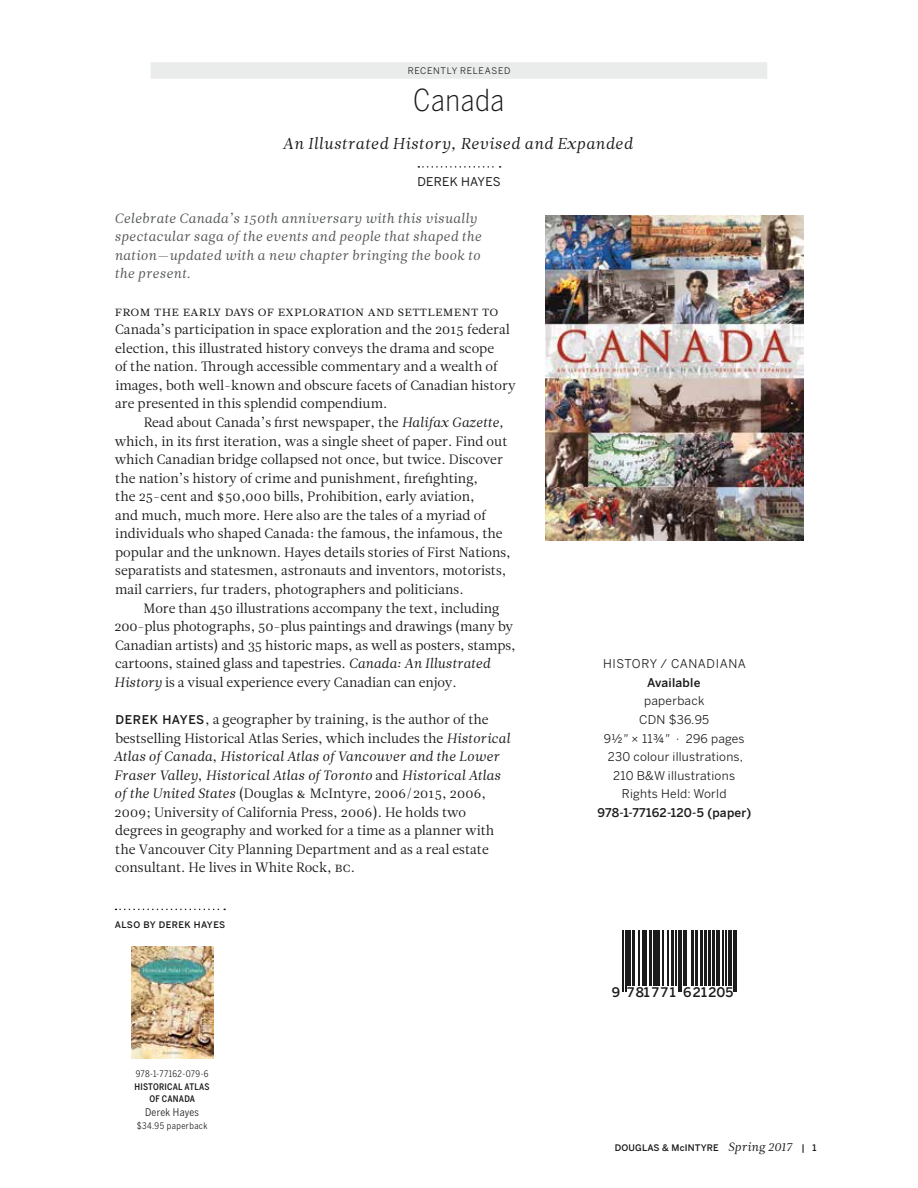
<style>
.page{position:relative;width:918px;height:1188px;background:#fff}
.page>*{position:absolute;margin:0;border:0;box-sizing:border-box;transform-origin:0 0}
.t1{font:300 30px "Benton Sans Cond";letter-spacing:.02em;color:#1c1b1b}
.t2{font:15.75px "Leitura News Italic 1";letter-spacing:.02em;color:#1c1b1b}
.t3{font:13.5px/18.6px "Leitura News Roman 1";color:#1c1b1b}
.t4{font:13.5px/18.6px "Leitura News Italic 1";letter-spacing:.01em;color:#545555}
.t5{font:13.5px/18.6px "Leitura News Italic 1";letter-spacing:-.005em;color:#1c1b1b}
.t6{font:500 13.2px "Benton Sans";letter-spacing:.11em;color:#1c1b1b}
.t7{font:12px/18.6px "Benton Sans";letter-spacing:.02em;color:#1c1b1b;text-align:center}
.t8{font:500 12px "Benton Sans";letter-spacing:.02em;color:#1c1b1b}
.t9{font:12px "Benton Sans";letter-spacing:.05em;color:#1c1b1b}
.t10{font:12px "Benton Sans Regular SC";letter-spacing:.02em;color:#1c1b1b}
.t11{font:10.5px "Benton Sans Cond";letter-spacing:.02em;color:#1c1b1b}
.t12{font:9px "Benton Sans Cond";letter-spacing:.05em;color:#1c1b1b}
.t13{font:500 9px "Benton Sans";letter-spacing:.02em;color:#1c1b1b}
.t14{font:500 9px/12px "Benton Sans Cond";letter-spacing:.03em;color:#1c1b1b;text-align:center}
.t15{font:9px "Benton Sans Book SC";letter-spacing:.07em;color:#1c1b1b}
.t16{font:500 9px "Benton Sans";letter-spacing:.05em;color:#1c1b1b}
.s1{font-family:"Leitura News Italic 1"}
.s2{font-family:"Benton Sans";font-weight:500;font-size:12px}
.s3{font-family:"Leitura News Roman 1"}
.s4{font-style:italic}
.s5{font-family:"Leitura News Italic 1";font-weight:400;font-size:12px}
</style>
<div class="page">
<svg style="left:418px;top:166px;width:83px;height:2px"></svg>
<div style="left:151px;top:62px;width:616px;height:17px;background:#eaebeb"></div>
<img style="left:545px;top:215px;width:258px;height:325px">
<hr style="left:623px;top:930px;width:1px;height:62px;background:#1c1b1b">
<hr style="left:625px;top:930px;width:1px;height:62px;background:#1c1b1b">
<hr style="left:628px;top:930px;width:3px;height:56px;background:#1c1b1b">
<hr style="left:632px;top:930px;width:3px;height:56px;background:#1c1b1b">
<hr style="left:639px;top:930px;width:1px;height:56px;background:#1c1b1b">
<hr style="left:642px;top:930px;width:1px;height:56px;background:#1c1b1b">
<hr style="left:644px;top:930px;width:3px;height:56px;background:#1c1b1b">
<hr style="left:649px;top:930px;width:3px;height:56px;background:#1c1b1b">
<hr style="left:653px;top:930px;width:4px;height:56px;background:#1c1b1b">
<hr style="left:658px;top:930px;width:2px;height:56px;background:#1c1b1b">
<hr style="left:663px;top:930px;width:1px;height:56px;background:#1c1b1b">
<hr style="left:667px;top:930px;width:2px;height:56px;background:#1c1b1b">
<hr style="left:671px;top:930px;width:2px;height:56px;background:#1c1b1b">
<hr style="left:676px;top:930px;width:1px;height:56px;background:#1c1b1b">
<hr style="left:678px;top:930px;width:1px;height:62px;background:#1c1b1b">
<hr style="left:681px;top:930px;width:1px;height:62px;background:#1c1b1b">
<hr style="left:683px;top:930px;width:1px;height:56px;background:#1c1b1b">
<hr style="left:685px;top:930px;width:2px;height:56px;background:#1c1b1b">
<hr style="left:691px;top:930px;width:3px;height:56px;background:#1c1b1b">
<hr style="left:695px;top:930px;width:3px;height:56px;background:#1c1b1b">
<hr style="left:700px;top:930px;width:2px;height:56px;background:#1c1b1b">
<hr style="left:705px;top:930px;width:2px;height:56px;background:#1c1b1b">
<hr style="left:708px;top:930px;width:3px;height:56px;background:#1c1b1b">
<hr style="left:712px;top:930px;width:2px;height:56px;background:#1c1b1b">
<hr style="left:717px;top:930px;width:3px;height:56px;background:#1c1b1b">
<hr style="left:723px;top:930px;width:1px;height:56px;background:#1c1b1b">
<hr style="left:725px;top:930px;width:1px;height:56px;background:#1c1b1b">
<hr style="left:729px;top:930px;width:3px;height:56px;background:#1c1b1b">
<hr style="left:733px;top:930px;width:2px;height:62px;background:#1c1b1b">
<hr style="left:736px;top:930px;width:1px;height:62px;background:#1c1b1b">
<svg style="left:116px;top:909px;width:109px;height:1px"></svg>
<img style="left:131px;top:947px;width:82px;height:111px">
<p class="t15" style="left:408px;top:66px;width:104px">RECENTLY RELEASED</p>
<h1 class="t1" style="left:413px;top:83px;width:92px">Canada</h1>
<p class="t2" style="left:283px;top:132px;width:352px">An Illustrated History, Revised and Expanded</p>
<p class="t10" style="left:417px;top:174px;width:85px">DEREK HAYES</p>
<p class="t4" style="left:114px;top:209px;width:369px">Celebrate Canada’s 150th anniversary with this visually spectacular saga of the events and people that shaped the nation—updated with a new chapter bringing the book to the present.</p>
<p class="t3" style="left:115px;top:302px;width:402px">From the early days of exploration and settlement to Canada’s participation in space exploration and the 2015 federal election, this illustrated history conveys the drama and scope<br>of the nation. Through accessible commentary and a wealth of images, both well-known and obscure facets of Canadian history are presented in this splendid compendium.</p>
<p class="t3" style="left:115px;top:413px;width:397px;text-indent:29px">Read about Canada’s first newspaper, the <span class="s1">Halifax Gazette, </span>which, in its first iteration, was a single sheet of paper. Find out which Canadian bridge collapsed not once, but twice. Discover the nation’s history of crime and punishment, firefighting,<br>the 25-cent and $50,000 bills, Prohibition, early aviation,<br>and much, much more. Here also are the tales of a myriad of individuals who shaped Canada: the famous, the infamous, the popular and the unknown. Hayes details stories of First Nations, separatists and statesmen, astronauts and inventors, motorists, mail carriers, fur traders, photographers and politicians.</p>
<p class="t3" style="left:114px;top:599px;width:403px;text-indent:29px">More than 450 illustrations accompany the text, including 200-plus photographs, 50-plus paintings and drawings (many by Canadian artists) and 35 historic maps, as well as posters, stamps, cartoons, stained glass and tapestries. <span class="s1">Canada: An Illustrated History</span> is a visual experience every Canadian can enjoy.</p>
<p class="t3" style="left:115px;top:710px;width:397px"><span class="s2">DEREK HAYES</span>, a geographer by training, is the author of the bestselling Historical Atlas Series, which includes the <span class="s1">Historical</span></p>
<p class="t5" style="left:114px;top:747px;width:389px">Atlas ofCanada<span class="s3">,</span> Historical Atlas ofVancouver and the Lower<br>Fraser Valley<span class="s3">,</span> Historical Atlas ofToronto <span class="s3">and</span> Historical Atlas</p>
<p class="t3" style="left:114px;top:784px;width:381px"><span class="s1">ofthe United States</span> (Douglas &amp; McIntyre, 2006/2015, 2006, 2009; University of California Press, 2006). He holds two degrees in geography and worked for a time as a planner with the Vancouver City Planning Department and as a real estate consultant. He lives in White Rock, BC.</p>
<p class="t9" style="left:603px;top:657px;width:144px">HISTORY / CANADIANA</p>
<p class="t8" style="left:647px;top:675px;width:55px">Available</p>
<p class="t7" style="left:604px;top:692px;width:142px">paperback<br>CDN $36.95<br>91/2<span class="s4">"</span> × 113/4<span class="s4">"</span> · 296 pages<br>230 colour illustrations,<br>210 B&amp;W illustrations<br>Rights Held: World</p>
<p class="t8" style="left:597px;top:805px;width:155px">978-1-77162-120-5 (paper)</p>
<p class="t16" style="left:115px;top:920px;width:112px">ALSO BY DEREK HAYES</p>
<p class="t12" style="left:136px;top:1068px;width:74px">978-1-77162-079-6</p>
<p class="t14" style="left:135px;top:1081px;width:77px">HISTORICAL ATLAS<br>OF CANADA</p>
<p class="t11" style="left:145px;top:1106px;width:56px">Derek Hayes</p>
<p class="t12" style="left:137px;top:1121px;width:72px">$34.95 paperback</p>
<p class="t6" style="left:612px;top:984px;width:123px">9 781771 621205</p>
<p class="t13" style="left:615px;top:1142px;width:203px">DOUGLAS &amp; McINTYRE <span class="s5">Spring 2017</span> | 1</p>
</div>
